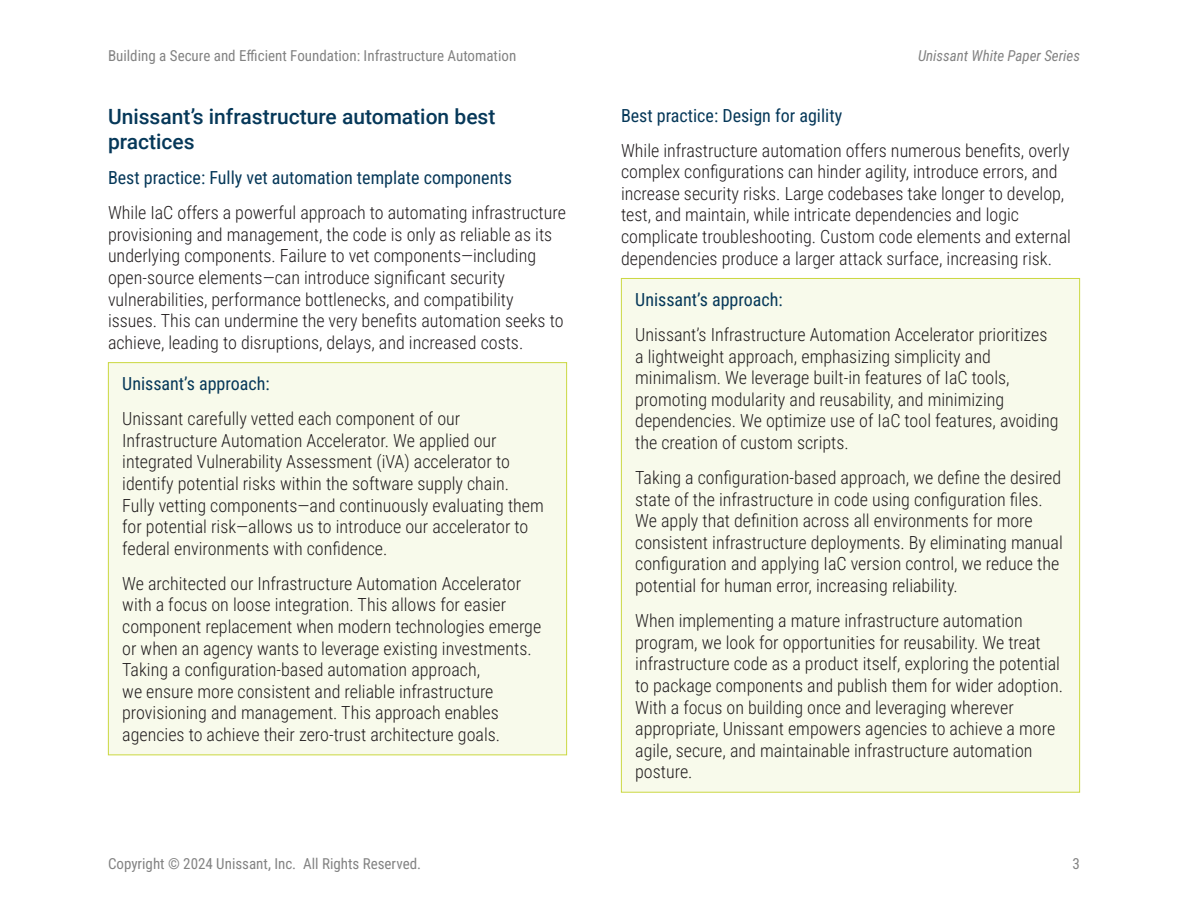
<style>
.page{position:relative;width:1188px;height:918px;background:#fff}
.page>*{position:absolute;margin:0;border:0;box-sizing:border-box;transform-origin:0 0}
.t1{font:500 21px/25.2px "Roboto";color:#063859}
.Body{font:300 18px/21.6px "Roboto Condensed";color:#231f20}
.Subheader{font:18px "Roboto Condensed";color:#063859}
.t2{font:15px "Roboto Condensed";color:#838383}
.t3{font:italic 15px "Roboto Condensed";color:#838383}
</style>
<div class="page">
<div style="left:108px;top:363px;width:459px;height:392px;background:#f8faeb"></div>
<div style="left:621px;top:278px;width:459px;height:514px;background:#f8faeb"></div>
<p class="t2" style="left:108px;top:45px;width:410px">Building a Secure and Efficient Foundation: Infrastructure Automation</p>
<p class="t3" style="left:918px;top:45px;width:163px">Unissant White Paper Series</p>
<p class="t1" style="left:108px;top:103px;width:389px">Unissant’s infrastructure automation best practices</p>
<p class="Subheader" style="left:108px;top:165px;width:406px">Best practice: Fully vet automation template components</p>
<p class="Body" style="left:108px;top:201px;width:459px">While IaC offers a powerful approach to automating infrastructure provisioning and management, the code is only as reliable as its underlying components. Failure to vet components—including open-source elements—can introduce significant security vulnerabilities, performance bottlenecks, and compatibility issues. This can undermine the very benefits automation seeks to achieve, leading to disruptions, delays, and increased costs.</p>
<p class="Subheader" style="left:122px;top:371px;width:149px">Unissant’s approach:</p>
<p class="Body" style="left:122px;top:407px;width:423px">Unissant carefully vetted each component of our Infrastructure Automation Accelerator. We applied our integrated Vulnerability Assessment (iVA) accelerator to identify potential risks within the software supply chain.<br>Fully vetting components—and continuously evaluating them for potential risk—allows us to introduce our accelerator to federal environments with confidence.</p>
<p class="Body" style="left:122px;top:572px;width:421px">We architected our Infrastructure Automation Accelerator with a focus on loose integration. This allows for easier component replacement when modern technologies emerge or when an agency wants to leverage existing investments.<br>Taking a configuration-based automation approach,<br>we ensure more consistent and reliable infrastructure provisioning and management. This approach enables agencies to achieve their zero-trust architecture goals.</p>
<p class="Subheader" style="left:621px;top:102px;width:223px">Best practice: Design for agility</p>
<p class="Body" style="left:621px;top:139px;width:452px">While infrastructure automation offers numerous benefits, overly complex configurations can hinder agility, introduce errors, and increase security risks. Large codebases take longer to develop, test, and maintain, while intricate dependencies and logic complicate troubleshooting. Custom code elements and external dependencies produce a larger attack surface, increasing risk.</p>
<p class="Subheader" style="left:635px;top:287px;width:149px">Unissant’s approach:</p>
<p class="Body" style="left:635px;top:323px;width:425px">Unissant’s Infrastructure Automation Accelerator prioritizes a lightweight approach, emphasizing simplicity and minimalism. We leverage built-in features of IaC tools, promoting modularity and reusability, and minimizing dependencies. We optimize use of IaC tool features, avoiding the creation of custom scripts.</p>
<p class="Body" style="left:635px;top:466px;width:429px">Taking a configuration-based approach, we define the desired state of the infrastructure in code using configuration files.<br>We apply that definition across all environments for more consistent infrastructure deployments. By eliminating manual configuration and applying IaC version control, we reduce the potential for human error, increasing reliability.</p>
<p class="Body" style="left:635px;top:609px;width:429px">When implementing a mature infrastructure automation program, we look for opportunities for reusability. We treat infrastructure code as a product itself, exploring the potential to package components and publish them for wider adoption.<br>With a focus on building once and leveraging wherever appropriate, Unissant empowers agencies to achieve a more agile, secure, and maintainable infrastructure automation posture.</p>
<p class="t2" style="left:108px;top:853px;width:315px">Copyright © 2024 Unissant, Inc. All Rights Reserved.</p>
<p class="t2" style="left:1073px;top:853px;width:9px">3</p>
</div>
